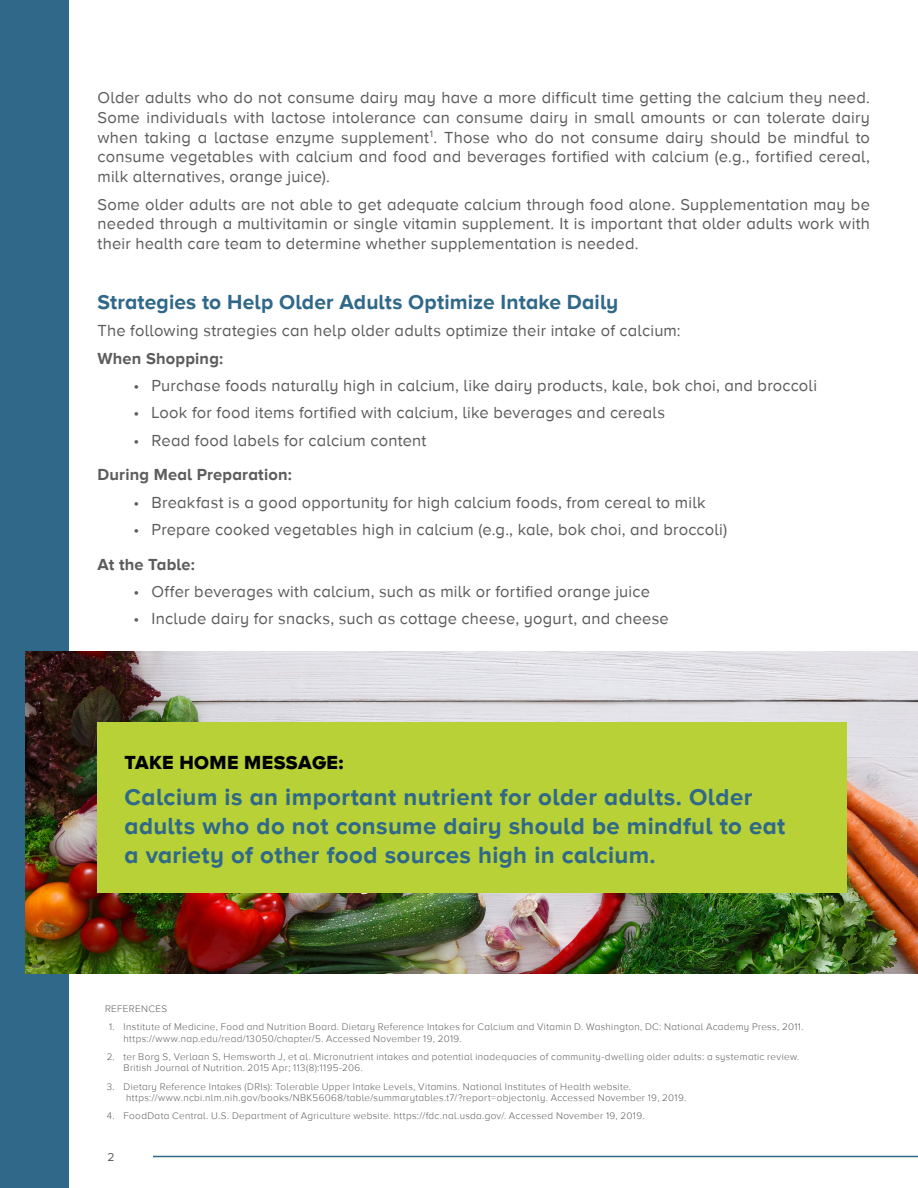
<style>
.page{position:relative;width:918px;height:1188px;background:#fff}
.page>*{position:absolute;margin:0;border:0;box-sizing:border-box;transform-origin:0 0}
.t1{font:700 24px/28.8px "Proxima Nova A";letter-spacing:.015em;color:#306889}
.t2{font:700 21px "Proxima Nova A";letter-spacing:.005em;color:#306889}
.t3{font:19.5px "Proxima Nova A Extrabld";letter-spacing:.02em;color:#000}
.t4{font:16.5px/19.8px "Proxima Nova A";letter-spacing:.01em;color:#5d5d5d;text-align:justify}
.t5{font:700 16.5px "Proxima Nova A";letter-spacing:.01em;color:#5d5d5d}
.t6{font:12px "Proxima Nova A";color:#5d5d5d}
.t7{font:300 9.9px/11.9px "Proxima Nova A";letter-spacing:.035em;color:#5d5d5d}
</style>
<div class="page">
<div style="left:0;top:0;width:69px;height:1188px;background:#306889"></div>
<hr style="left:153px;top:1156px;width:765px;height:1px;background:#306889">
<img style="left:26px;top:651px;width:892px;height:323px">
<div style="left:98px;top:722px;width:750px;height:171px;background:#b7d136"></div>
<p class="t4" style="left:98px;top:87px;width:774px">Older adults who do not consume dairy may have a more difficult time getting the calcium they need.<br>Some individuals with lactose intolerance can consume dairy in small amounts or can tolerate dairy when taking a lactase enzyme supplement<sup>1</sup>. Those who do not consume dairy should be mindful to consume vegetables with calcium and food and beverages fortified with calcium (e.g., fortified cereal, milk alternatives, orange juice).</p>
<p class="t4" style="left:98px;top:194px;width:774px">Some older adults are not able to get adequate calcium through food alone. Supplementation may be needed through a multivitamin or single vitamin supplement. It is important that older adults work with their health care team to determine whether supplementation is needed.</p>
<p class="t2" style="left:98px;top:290px;width:522px">Strategies to Help Older Adults Optimize Intake Daily</p>
<p class="t4" style="left:98px;top:321px;width:585px">The following strategies can help older adults optimize their intake of calcium:</p>
<p class="t5" style="left:98px;top:349px;width:127px">When Shopping:</p>
<p class="t4" style="left:133px;top:375px;width:685px">• Purchase foods naturally high in calcium, like dairy products, kale, bok choi, and broccoli</p>
<p class="t4" style="left:133px;top:403px;width:533px">• Look for food items fortified with calcium, like beverages and cereals</p>
<p class="t4" style="left:133px;top:430px;width:294px">• Read food labels for calcium content</p>
<p class="t5" style="left:97px;top:466px;width:196px">During Meal Preparation:</p>
<p class="t4" style="left:133px;top:492px;width:574px">• Breakfast is a good opportunity for high calcium foods, from cereal to milk</p>
<p class="t4" style="left:133px;top:519px;width:595px">• Prepare cooked vegetables high in calcium (e.g., kale, bok choi, and broccoli)</p>
<p class="t5" style="left:97px;top:555px;width:99px">At the Table:</p>
<p class="t4" style="left:133px;top:582px;width:518px">• Offer beverages with calcium, such as milk or fortified orange juice</p>
<p class="t4" style="left:133px;top:609px;width:537px">• Include dairy for snacks, such as cottage cheese, yogurt, and cheese</p>
<p class="t3" style="left:124px;top:751px;width:220px">TAKE HOME MESSAGE:</p>
<h1 class="t1" style="left:124px;top:782px;width:662px">Calcium is an important nutrient for older adults. Older adults who do not consume dairy should be mindful to eat a variety of other food sources high in calcium.</h1>
<p class="t7" style="left:105px;top:1002px;width:64px">REFERENCES</p>
<p class="t7" style="left:124px;top:1020px;width:682px;text-indent:-14px">1. Institute of Medicine, Food and Nutrition Board. Dietary Reference Intakes for Calcium and Vitamin D. Washington, DC: National Academy Press, 2011. https://www.nap.edu/read/13050/chapter/5. Accessed November 19, 2019.</p>
<p class="t7" style="left:124px;top:1050px;width:677px;text-indent:-17px">2. ter Borg S, Verlaan S, Hemsworth J, et al. Micronutrient intakes and potential inadequacies of community-dwelling older adults: a systematic review.<br>British Journal of Nutrition. 2015 Apr; 113(8):1195-206.</p>
<p class="t7" style="left:126px;top:1080px;width:562px;text-indent:-19px">3. Dietary Reference Intakes (DRIs): Tolerable Upper Intake Levels, Vitamins. National Institutes of Health website. https://www.ncbi.nlm.nih.gov/books/NBK56068/table/summarytables.t7/?report=objectonly. Accessed November 19, 2019.</p>
<p class="t7" style="left:107px;top:1110px;width:539px">4. FoodData Central. U.S. Department of Agriculture website. https://fdc.nal.usda.gov/. Accessed November 19, 2019.</p>
<p class="t6" style="left:107px;top:1151px;width:9px">2</p>
</div>
